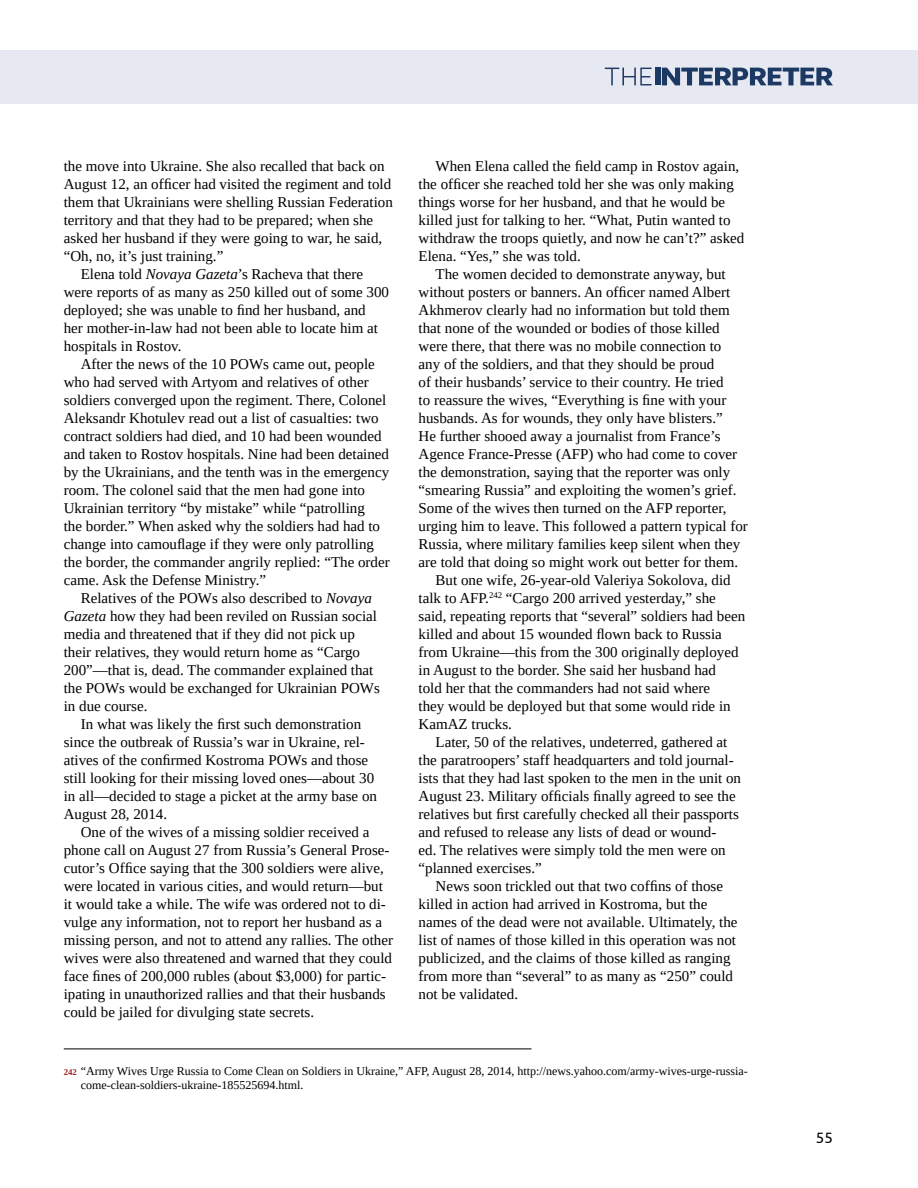
<style>
.page{position:relative;width:918px;height:1188px;background:#fff}
.page>*{position:absolute;margin:0;border:0;box-sizing:border-box;transform-origin:0 0}
.t1{font:15px/18px "Tinos";color:#000}
.t2{font:15px "Ubuntu";color:#000}
.t3{font:12px/14.2px "Tinos";color:#000}
.s1{font-style:italic}
.s2{font-weight:700;font-size:8.7px;color:#a01e21}
</style>
<div class="page">
<div style="left:0;top:50px;width:918px;height:54px;background:#e7e9f2"></div>
<hr style="left:64px;top:1049px;width:467px;height:1px;background:#000">
<svg style="left:605px;top:68px;width:47px;height:17px"></svg>
<div style="left:655px;top:68px;width:5px;height:17px;background:#1c3964"></div>
<svg style="left:662px;top:68px;width:171px;height:17px"></svg>
<p class="t1" style="left:64px;top:157px;width:322px">the move into Ukraine. She also recalled that back on</p>
<p class="t1" style="left:64px;top:175px;width:329px">August 12, an officer had visited the regiment and told</p>
<p class="t1" style="left:64px;top:193px;width:331px">them that Ukrainians were shelling Russian Federation</p>
<p class="t1" style="left:64px;top:211px;width:311px">territory and that they had to be prepared; when she</p>
<p class="t1" style="left:64px;top:229px;width:320px">asked her husband if they were going to war, he said,</p>
<p class="t1" style="left:64px;top:247px;width:161px">“Oh, no, it’s just training.”</p>
<p class="t1" style="left:81px;top:265px;width:284px">Elena told <span class="s1">Novaya Gazeta</span>’s Racheva that there</p>
<p class="t1" style="left:64px;top:283px;width:327px">were reports of as many as 250 killed out of some 300</p>
<p class="t1" style="left:64px;top:301px;width:304px">deployed; she was unable to find her husband, and</p>
<p class="t1" style="left:64px;top:319px;width:316px">her mother-in-law had not been able to locate him at</p>
<p class="t1" style="left:64px;top:337px;width:119px">hospitals in Rostov.</p>
<p class="t1" style="left:81px;top:355px;width:296px">After the news of the 10 POWs came out, people</p>
<p class="t1" style="left:64px;top:373px;width:306px">who had served with Artyom and relatives of other</p>
<p class="t1" style="left:64px;top:391px;width:324px">soldiers converged upon the regiment. There, Colonel</p>
<p class="t1" style="left:64px;top:409px;width:316px">Aleksandr Khotulev read out a list of casualties: two</p>
<p class="t1" style="left:64px;top:427px;width:319px">contract soldiers had died, and 10 had been wounded</p>
<p class="t1" style="left:64px;top:445px;width:327px">and taken to Rostov hospitals. Nine had been detained</p>
<p class="t1" style="left:64px;top:463px;width:327px">by the Ukrainians, and the tenth was in the emergency</p>
<p class="t1" style="left:64px;top:481px;width:303px">room. The colonel said that the men had gone into</p>
<p class="t1" style="left:64px;top:499px;width:303px">Ukrainian territory “by mistake” while “patrolling</p>
<p class="t1" style="left:64px;top:517px;width:318px">the border.” When asked why the soldiers had had to</p>
<p class="t1" style="left:64px;top:535px;width:312px">change into camouflage if they were only patrolling</p>
<p class="t1" style="left:64px;top:553px;width:327px">the border, the commander angrily replied: “The order</p>
<p class="t1" style="left:64px;top:571px;width:204px">came. Ask the Defense Ministry.”</p>
<p class="t1" style="left:81px;top:589px;width:293px">Relatives of the POWs also described to <span class="s1">Novaya</span></p>
<p class="t1" style="left:64px;top:607px;width:315px"><span class="s1">Gazeta</span> how they had been reviled on Russian social</p>
<p class="t1" style="left:64px;top:625px;width:293px">media and threatened that if they did not pick up</p>
<p class="t1" style="left:64px;top:643px;width:298px">their relatives, they would return home as “Cargo</p>
<p class="t1" style="left:64px;top:661px;width:311px">200”—that is, dead. The commander explained that</p>
<p class="t1" style="left:64px;top:679px;width:318px">the POWs would be exchanged for Ukrainian POWs</p>
<p class="t1" style="left:64px;top:697px;width:85px">in due course.</p>
<p class="t1" style="left:81px;top:715px;width:282px">In what was likely the first such demonstration</p>
<p class="t1" style="left:64px;top:733px;width:303px">since the outbreak of Russia’s war in Ukraine, rel-</p>
<p class="t1" style="left:64px;top:751px;width:306px">atives of the confirmed Kostroma POWs and those</p>
<p class="t1" style="left:64px;top:769px;width:312px">still looking for their missing loved ones—about 30</p>
<p class="t1" style="left:64px;top:787px;width:315px">in all—decided to stage a picket at the army base on</p>
<p class="t1" style="left:64px;top:805px;width:105px">August 28, 2014.</p>
<p class="t1" style="left:81px;top:823px;width:290px">One of the wives of a missing soldier received a</p>
<p class="t1" style="left:64px;top:841px;width:327px">phone call on August 27 from Russia’s General Prose-</p>
<p class="t1" style="left:64px;top:859px;width:322px">cutor’s Office saying that the 300 soldiers were alive,</p>
<p class="t1" style="left:64px;top:877px;width:321px">were located in various cities, and would return—but</p>
<p class="t1" style="left:64px;top:895px;width:324px">it would take a while. The wife was ordered not to di-</p>
<p class="t1" style="left:64px;top:913px;width:320px">vulge any information, not to report her husband as a</p>
<p class="t1" style="left:64px;top:931px;width:331px">missing person, and not to attend any rallies. The other</p>
<p class="t1" style="left:64px;top:949px;width:330px">wives were also threatened and warned that they could</p>
<p class="t1" style="left:64px;top:967px;width:324px">face fines of 200,000 rubles (about $3,000) for partic-</p>
<p class="t1" style="left:64px;top:985px;width:324px">ipating in unauthorized rallies and that their husbands</p>
<p class="t1" style="left:64px;top:1003px;width:252px">could be jailed for divulging state secrets.</p>
<p class="t1" style="left:419px;top:157px;width:327px;text-indent:17px">When Elena called the field camp in Rostov again, the officer she reached told her she was only making things worse for her husband, and that he would be killed just for talking to her. “What, Putin wanted to withdraw the troops quietly, and now he can’t?” asked Elena. “Yes,” she was told.</p>
<p class="t1" style="left:436px;top:265px;width:292px">The women decided to demonstrate anyway, but</p>
<p class="t1" style="left:419px;top:283px;width:313px">without posters or banners. An officer named Albert</p>
<p class="t1" style="left:419px;top:301px;width:313px">Akhmerov clearly had no information but told them</p>
<p class="t1" style="left:419px;top:319px;width:303px">that none of the wounded or bodies of those killed</p>
<p class="t1" style="left:419px;top:337px;width:304px">were there, that there was no mobile connection to</p>
<p class="t1" style="left:419px;top:355px;width:297px">any of the soldiers, and that they should be proud</p>
<p class="t1" style="left:419px;top:373px;width:306px">of their husbands’ service to their country. He tried</p>
<p class="t1" style="left:419px;top:391px;width:309px">to reassure the wives, “Everything is fine with your</p>
<p class="t1" style="left:419px;top:409px;width:306px">husbands. As for wounds, they only have blisters.”</p>
<p class="t1" style="left:419px;top:427px;width:303px">He further shooed away a journalist from France’s</p>
<p class="t1" style="left:419px;top:445px;width:320px">Agence France-Presse (AFP) who had come to cover</p>
<p class="t1" style="left:419px;top:463px;width:313px">the demonstration, saying that the reporter was only</p>
<p class="t1" style="left:419px;top:481px;width:319px">“smearing Russia” and exploiting the women’s grief.</p>
<p class="t1" style="left:419px;top:499px;width:309px">Some of the wives then turned on the AFP reporter,</p>
<p class="t1" style="left:419px;top:517px;width:331px">urging him to leave. This followed a pattern typical for</p>
<p class="t1" style="left:419px;top:535px;width:323px">Russia, where military families keep silent when they</p>
<p class="t1" style="left:419px;top:553px;width:321px">are told that doing so might work out better for them.</p>
<p class="t1" style="left:436px;top:571px;width:297px">But one wife, 26-year-old Valeriya Sokolova, did</p>
<p class="t1" style="left:419px;top:589px;width:299px">talk to AFP.<sup>242</sup> “Cargo 200 arrived yesterday,” she</p>
<p class="t1" style="left:419px;top:607px;width:328px">said, repeating reports that “several” soldiers had been</p>
<p class="t1" style="left:419px;top:625px;width:305px">killed and about 15 wounded flown back to Russia</p>
<p class="t1" style="left:419px;top:643px;width:321px">from Ukraine—this from the 300 originally deployed</p>
<p class="t1" style="left:419px;top:661px;width:299px">in August to the border. She said her husband had</p>
<p class="t1" style="left:419px;top:679px;width:293px">told her that the commanders had not said where</p>
<p class="t1" style="left:419px;top:697px;width:314px">they would be deployed but that some would ride in</p>
<p class="t1" style="left:419px;top:715px;width:95px">KamAZ trucks.</p>
<p class="t1" style="left:436px;top:733px;width:293px">Later, 50 of the relatives, undeterred, gathered at</p>
<p class="t1" style="left:419px;top:751px;width:317px">the paratroopers’ staff headquarters and told journal-</p>
<p class="t1" style="left:419px;top:769px;width:324px">ists that they had last spoken to the men in the unit on</p>
<p class="t1" style="left:419px;top:787px;width:319px">August 23. Military officials finally agreed to see the</p>
<p class="t1" style="left:419px;top:805px;width:322px">relatives but first carefully checked all their passports</p>
<p class="t1" style="left:419px;top:823px;width:299px">and refused to release any lists of dead or wound-</p>
<p class="t1" style="left:419px;top:841px;width:309px">ed. The relatives were simply told the men were on</p>
<p class="t1" style="left:419px;top:859px;width:125px">“planned exercises.”</p>
<p class="t1" style="left:436px;top:877px;width:289px">News soon trickled out that two coffins of those</p>
<p class="t1" style="left:419px;top:895px;width:290px">killed in action had arrived in Kostroma, but the</p>
<p class="t1" style="left:419px;top:913px;width:320px">names of the dead were not available. Ultimately, the</p>
<p class="t1" style="left:419px;top:931px;width:319px">list of names of those killed in this operation was not</p>
<p class="t1" style="left:419px;top:949px;width:314px">publicized, and the claims of those killed as ranging</p>
<p class="t1" style="left:419px;top:967px;width:316px">from more than “several” to as many as “250” could</p>
<p class="t1" style="left:419px;top:985px;width:101px">not be validated.</p>
<p class="t3" style="left:81px;top:1064px;width:669px;text-indent:-17px"><span class="s2">242</span> “Army Wives Urge Russia to Come Clean on Soldiers in Ukraine,” AFP, August 28, 2014, http://news.yahoo.com/army-wives-urge-russia&shy;come-clean-soldiers-ukraine-185525694.html.</p>
<p class="t2" style="left:816px;top:1129px;width:18px">55</p>
</div>
